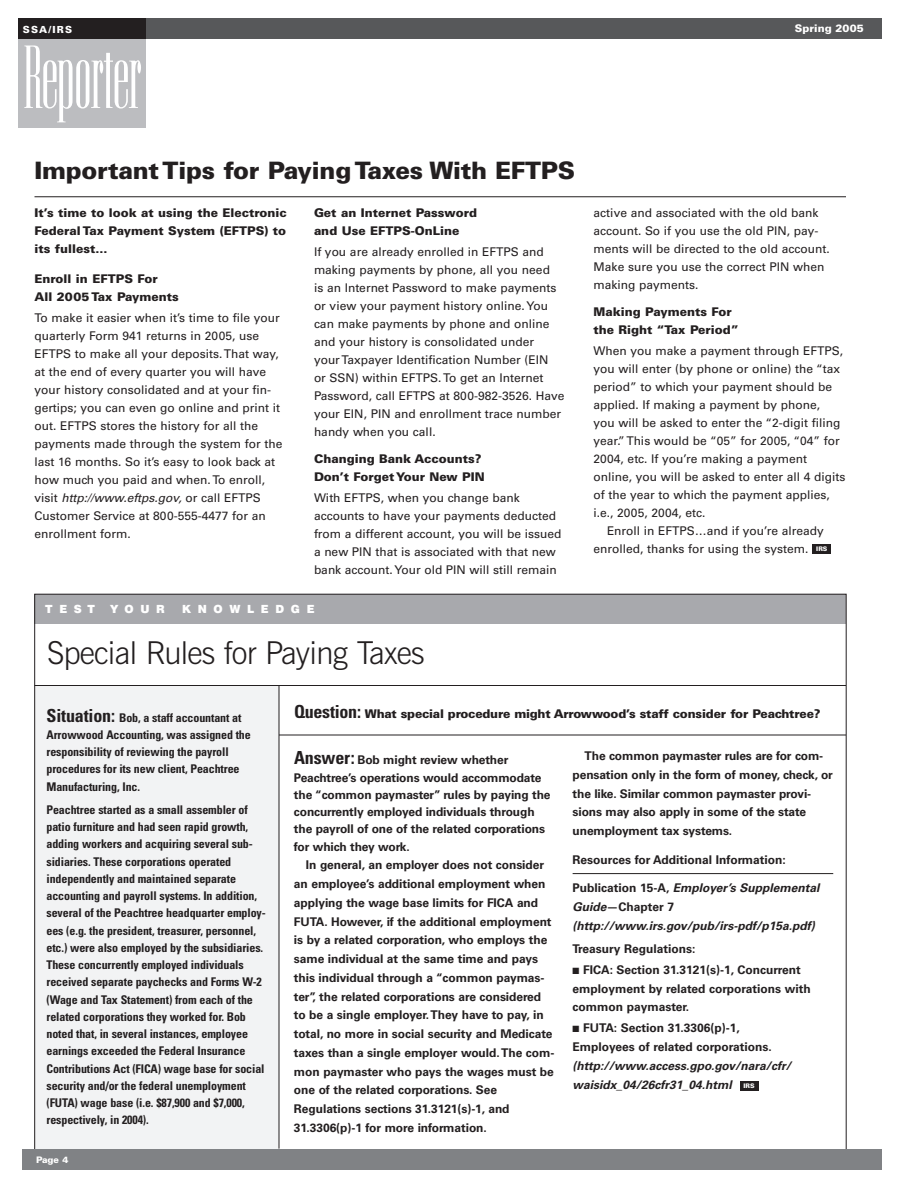
<style>
.page{position:relative;width:918px;height:1188px;background:#fff}
.page>*{position:absolute;margin:0;border:0;box-sizing:border-box;transform-origin:0 0}
.t1{font:77.85px "Ultra Condensed Serif";letter-spacing:-.03em;color:#fff}
.t2{font:300 31.5px "News Gothic BT";letter-spacing:-.025em;color:#231f20}
.t3{font:900 24px "Univers";letter-spacing:-.015em;color:#231f20}
.t4{font:12px/18px "Univers";color:#231f20}
.t5{font:700 12px/18.8px "Univers";letter-spacing:-.005em;color:#231f20}
.t6{font:700 condensed 12px/17.2px "Univers";letter-spacing:-.01em;color:#231f20}
.t7{font:900 12px/18px "Univers";color:#231f20}
.t8{font:italic 700 12px/18.8px "Univers";color:#231f20}
.t9{font:900 12px "Univers";letter-spacing:-.02em;color:#231f20}
.t10{font:900 11.25px "Swiss 721 BT";letter-spacing:.59em;color:#fff}
.t11{font:900 10.5px "Univers";color:#fff}
.t12{font:900 9.75px "Univers";letter-spacing:.125em;color:#fff}
.t13{font:900 9px "Univers";color:#fff}
.t14{font:900 6.3px "Univers";color:#fff}
.s1{font-style:italic}
.s2{font-weight:900;font-size:6.3px;color:#fff}
.s3{font-weight:700;font-stretch:condensed;font-size:18px}
.s4{font-size:18px}
.s5{font-style:normal}
.s6{font-stretch:condensed;font-size:18px}
</style>
<div class="page">
<hr style="left:573px;top:873px;width:260px;height:1px;background:#231f20">
<div style="left:34px;top:686px;width:245px;height:464px;background:#f2f3f4"></div>
<div style="left:18px;top:18px;width:864px;height:21px;background:#57585a"></div>
<div style="left:18px;top:30px;width:127px;height:97px;background:#bcbdc0"></div>
<div style="left:18px;top:18px;width:127px;height:21px;background:#231f20"></div>
<div style="left:34px;top:594px;width:812px;height:30px;background:#a8a9ad"></div>
<div style="left:740px;top:1081px;width:18px;height:10px;background:#231f20"></div>
<hr style="left:34px;top:197px;width:812px;height:1px;background:#231f20">
<div style="left:813px;top:544px;width:18px;height:10px;background:#231f20"></div>
<hr style="left:279px;top:686px;width:1px;height:463px;background:#231f20">
<hr style="left:34px;top:685px;width:812px;height:1px;background:#231f20">
<hr style="left:279px;top:735px;width:567px;height:1px;background:#231f20">
<div style="left:22px;top:1149px;width:860px;height:21px;background:#808285"></div>
<p class="t12" style="left:23px;top:26px;width:51px">SSA/IRS</p>
<p class="t11" style="left:795px;top:24px;width:71px">Spring 2005</p>
<h1 class="t1" style="left:22px;top:42px;width:122px">Reporter</h1>
<h3 class="t3" style="left:34px;top:161px;width:542px">Important Tips for Paying Taxes With EFTPS</h3>
<p class="t7" style="left:34px;top:205px;width:254px;text-align:justify">It’s time to look at using the Electronic Federal Tax Payment System (EFTPS) to its fullest…</p>
<p class="t7" style="left:34px;top:271px;width:146px">Enroll in EFTPS For<br>All 2005 Tax Payments</p>
<p class="t4" style="left:34px;top:310px;width:249px">To make it easier when it’s time to file your quarterly Form 941 returns in 2005, use EFTPS to make all your deposits. That way, at the end of every quarter you will have your history consolidated and at your fin&shy;gertips; you can even go online and print it out. EFTPS stores the history for all the payments made through the system for the last 16 months. So it’s easy to look back at how much you paid and when. To enroll,<br>v i s i t <span class="s1">http://www.eftps.gov,</span> o r c a l l E FT P S Customer Service at 800-555-4477 for an enrollment form.</p>
<p class="t7" style="left:314px;top:205px;width:165px">Get an Internet Password and Use EFTPS-OnLine</p>
<p class="t4" style="left:314px;top:244px;width:252px">If you are already enrolled in EFTPS and making payments by phone, all you need<br>is an Internet Password to make payments or view your payment history online. You can make payments by phone and online and your history is consolidated under<br>your Taxpayer Identification Number (EIN<br>or SSN) within EFTPS. To get an Internet Password, call EFTPS at 800-982-3526. Have your EIN, PIN and enrollment trace number handy when you call.</p>
<p class="t7" style="left:314px;top:451px;width:172px">Changing Bank Accounts?<br>Don’t Forget Your New PIN</p>
<p class="t4" style="left:314px;top:490px;width:249px">With EFTPS, when you change bank accounts to have your payments deducted from a different account, you will be issued a new PIN that is associated with that new bank account. Your old PIN will still remain</p>
<p class="t10" style="left:45px;top:605px;width:51px">TEST</p>
<p class="t10" style="left:110px;top:605px;width:56px">YOUR</p>
<p class="t10" style="left:182px;top:605px;width:134px">KNOWLEDGE</p>
<p class="t4" style="left:594px;top:205px;width:238px">active and associated with the old bank account. So if you use the old PIN, pay&shy;ments will be directed to the old account.<br>Make sure you use the correct PIN when making payments.</p>
<p class="t7" style="left:594px;top:304px;width:147px">Making Payments For the Right “Tax Period”</p>
<p class="t4" style="left:594px;top:343px;width:251px">When you make a payment through EFTPS,</p>
<p class="t4" style="left:594px;top:361px;width:248px">you will enter (by phone or online) the “tax</p>
<p class="t4" style="left:594px;top:379px;width:240px">period” to which your payment should be</p>
<p class="t4" style="left:594px;top:397px;width:228px">applied. If making a payment by phone,</p>
<p class="t4" style="left:594px;top:415px;width:248px">you will be asked to enter the “2-digit filing</p>
<p class="t4" style="left:594px;top:433px;width:248px">year.” This would be “05” for 2005, “04” for</p>
<p class="t4" style="left:594px;top:451px;width:215px">2004, etc. If you’re making a payment</p>
<p class="t4" style="left:594px;top:469px;width:253px">online, you will be asked to enter all 4 digits</p>
<p class="t4" style="left:594px;top:487px;width:238px">of the year to which the payment applies,</p>
<p class="t4" style="left:594px;top:505px;width:114px">i.e., 2005, 2004, etc.</p>
<p class="t4" style="left:607px;top:523px;width:218px">Enroll in EFTPS…and if you’re already</p>
<p class="t4" style="left:594px;top:541px;width:235px">enrolled, thanks for using the system. <span class="s2">IRS</span></p>
<h2 class="t2" style="left:47px;top:641px;width:379px">Special Rules for Paying Taxes</h2>
<p class="t9" style="left:294px;top:709px;width:528px"><span class="s3">Question:</span> What special procedure might Arrowwood’s staff consider for Peachtree?</p>
<p class="t6" style="left:46px;top:710px;width:206px"><span class="s4">Situation:</span> Bob, a staff accountant at Arrowwood Accounting, was assigned the responsibility of reviewing the payroll procedures for its new client, Peachtree Manufacturing, Inc.</p>
<p class="t6" style="left:47px;top:802px;width:221px">Peachtree started as a small assembler of patio furniture and had seen rapid growth, adding workers and acquiring several sub&shy;sidiaries. These corporations operated independently and maintained separate accounting and payroll systems. In addition, several of the Peachtree headquarter employ&shy;ees (e.g. the president, treasurer, personnel, etc.) were also employed by the subsidiaries.<br>These concurrently employed individuals received separate paychecks and Forms W-2 (Wage and Tax Statement) from each of the related corporations they worked for. Bob noted that, in several instances, employee earnings exceeded the Federal Insurance Contributions Act (FICA) wage base for social security and/or the federal unemployment (FUTA) wage base (i.e. $87,900 and $7,000, respectively, in 2004).</p>
<p class="t5" style="left:573px;top:748px;width:262px;text-indent:12px">The common paymaster rules are for com&shy;pensation only in the form of money, check, or the like. Similar common paymaster provi&shy;sions may also apply in some of the state unemployment tax systems.</p>
<p class="t5" style="left:573px;top:852px;width:215px">Resources for Additional Information:</p>
<p class="t8" style="left:573px;top:880px;width:251px"><span class="s5">P u b l i c a t i o n 1 5 - A ,</span> Employer’s Supplemental<br>Guide<span class="s5">—Chapter 7 </span>(http://www.irs.gov/pub/irs-pdf/p15a.pdf)</p>
<p class="t5" style="left:573px;top:940px;width:124px">Treasury Regulations:</p>
<p class="t5" style="left:573px;top:961px;width:240px">■ FICA: Section 31.3121(s)-1, Concurrent employment by related corporations with common paymaster.</p>
<p class="t5" style="left:573px;top:1020px;width:201px">■ FUTA: Section 31.3306(p)-1,<br>Employees of related corporations.</p>
<p class="t8" style="left:573px;top:1057px;width:222px">(http://www.access.gpo.gov/nara/cfr/ waisidx_04/26cfr31_04.html</p>
<p class="t5" style="left:294px;top:753px;width:258px;line-height:17.2px"><span class="s6">Answer:</span> Bob might review whether Peachtree’s operations would accommodate the “common paymaster” rules by paying the concurrently employed individuals through the payroll of one of the related corporations for which they work.</p>
<p class="t5" style="left:294px;top:857px;width:262px;text-indent:12px">In general, an employer does not consider an employee’s additional employment when applying the wage base limits for FICA and FUTA. However, if the additional employment is by a related corporation, who employs the same individual at the same time and pays this individual through a “common paymas&shy;ter”, the related corporations are considered to be a single employer.They have to pay, in total, no more in social security and Medicate taxes than a single employer would.The com&shy;mon paymaster who pays the wages must be one of the related corporations. See Regulations sections 31.3121(s)-1, and 31.3306(p)-1 for more information.</p>
<p class="t14" style="left:744px;top:1083px;width:13px">IRS</p>
<p class="t13" style="left:36px;top:1156px;width:34px">Page 4</p>
</div>
